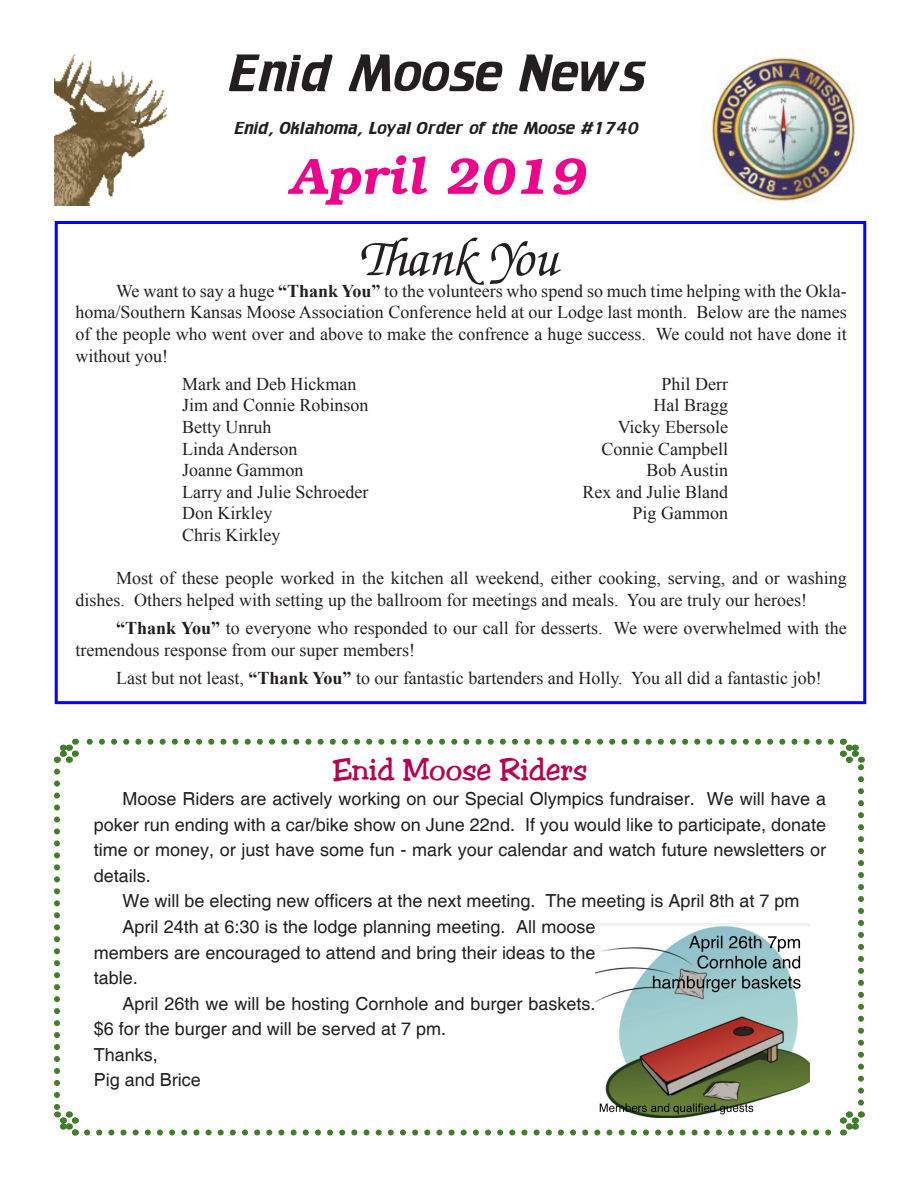
<style>
.page{position:relative;width:918px;height:1188px;background:#fff}
.page>*{position:absolute;margin:0;border:0;box-sizing:border-box;transform-origin:0 0}
.t1{font:54px "Trekker";color:#231f20}
.t2{font:italic 52.5px "Zurich Calligraphic";color:#231f20}
.t3{font:italic 600 51px "Bookman";letter-spacing:.01em;color:#ed028c}
.t4{font:31.5px "Jester";color:#b60150}
.t5{font:18px/21.6px "Times New Roman";color:#231f20}
.t6{font:18px/25.5px "Helvetica";color:#231f20;text-align:justify}
.t7{font:18px "Trekker";color:#231f20}
.s1{font-weight:700}
</style>
<div class="page">
<img style="left:54px;top:54px;width:114px;height:152px">
<img style="left:702px;top:48px;width:156px;height:156px">
<div style="left:55px;top:221px;width:811px;height:483px;border:3px solid #00f"></div>
<svg style="left:54px;top:772px;width:24px;height:364px"></svg>
<svg style="left:87px;top:1112px;width:775px;height:24px"></svg>
<svg style="left:840px;top:739px;width:24px;height:364px"></svg>
<svg style="left:57px;top:739px;width:774px;height:24px"></svg>
<img style="left:596px;top:924px;width:214px;height:194px">
<h1 class="t1" style="left:229px;top:48px;width:418px">Enid Moose News</h1>
<p class="t7" style="left:234px;top:120px;width:406px">Enid, Oklahoma, Loyal Order of the Moose #1740</p>
<h3 class="t3" style="left:289px;top:146px;width:297px">April 2019</h3>
<h2 class="t2" style="left:360px;top:231px;width:203px">Thank You</h2>
<p class="t5" style="left:76px;top:280px;width:773px;text-align:justify;text-indent:40px">We want to say a huge <span class="s1">“Thank You”</span> to the volunteers who spend so much time helping with the Okla&shy;homa/Southern Kansas Moose Association Conference held at our Lodge last month. Below are the names of the people who went over and above to make the confrence a huge success. We could not have done it without you!</p>
<p class="t5" style="left:182px;top:373px;width:176px">Mark and Deb Hickman</p>
<p class="t5" style="left:662px;top:373px;width:68px">Phil Derr</p>
<p class="t5" style="left:182px;top:394px;width:188px">Jim and Connie Robinson</p>
<p class="t5" style="left:654px;top:394px;width:76px">Hal Bragg</p>
<p class="t5" style="left:182px;top:416px;width:91px">Betty Unruh</p>
<p class="t5" style="left:618px;top:416px;width:112px">Vicky Ebersole</p>
<p class="t5" style="left:182px;top:438px;width:117px">Linda Anderson</p>
<p class="t5" style="left:602px;top:438px;width:128px">Connie Campbell</p>
<p class="t5" style="left:182px;top:459px;width:123px">Joanne Gammon</p>
<p class="t5" style="left:647px;top:459px;width:83px">Bob Austin</p>
<p class="t5" style="left:182px;top:481px;width:188px">Larry and Julie Schroeder</p>
<p class="t5" style="left:583px;top:481px;width:147px">Rex and Julie Bland</p>
<p class="t5" style="left:182px;top:502px;width:92px">Don Kirkley</p>
<p class="t5" style="left:633px;top:502px;width:97px">Pig Gammon</p>
<p class="t5" style="left:182px;top:524px;width:100px">Chris Kirkley</p>
<p class="t5" style="left:76px;top:567px;width:773px;text-indent:40px">Most of these people worked in the kitchen all weekend, either cooking, serving, and or washing dishes. Others helped with setting up the ballroom for meetings and meals. You are truly our heroes!</p>
<p class="t5" style="left:76px;top:617px;width:773px;text-indent:40px"><span class="s1">“Thank You”</span> to everyone who responded to our call for desserts. We were overwhelmed with the tremendous response from our super members!</p>
<p class="t5" style="left:116px;top:667px;width:707px">Last but not least, <span class="s1">“Thank You”</span> to our fantastic bartenders and Holly. You all did a fantastic job!</p>
<h3 class="t4" style="left:333px;top:751px;width:255px">Enid Moose Riders</h3>
<p class="t6" style="left:94px;top:787px;width:734px;text-indent:28px">Moose Riders are actively working on our Special Olympics fundraiser. We will have a poker run ending with a car/bike show on June 22nd. If you would like to participate, donate time or money, or just have some fun - mark your calendar and watch future newsletters or details.</p>
<p class="t6" style="left:122px;top:889px;width:679px">We will be electing new officers at the next meeting. The meeting is April 8th at 7 pm</p>
<p class="t6" style="left:122px;top:915px;width:475px">April 24th at 6:30 is the lodge planning meeting. All moose</p>
<p class="t6" style="left:94px;top:940px;width:503px">members are encouraged to attend and bring their ideas to the</p>
<p class="t6" style="left:94px;top:966px;width:46px">table.</p>
<p class="t6" style="left:122px;top:991px;width:475px">April 26th we will be hosting Cornhole and burger baskets.</p>
<p class="t6" style="left:94px;top:1017px;width:354px">$6 for the burger and will be served at 7 pm.</p>
<p class="t6" style="left:94px;top:1042px;width:66px">Thanks,</p>
<p class="t6" style="left:94px;top:1068px;width:109px">Pig and Brice</p>
</div>
